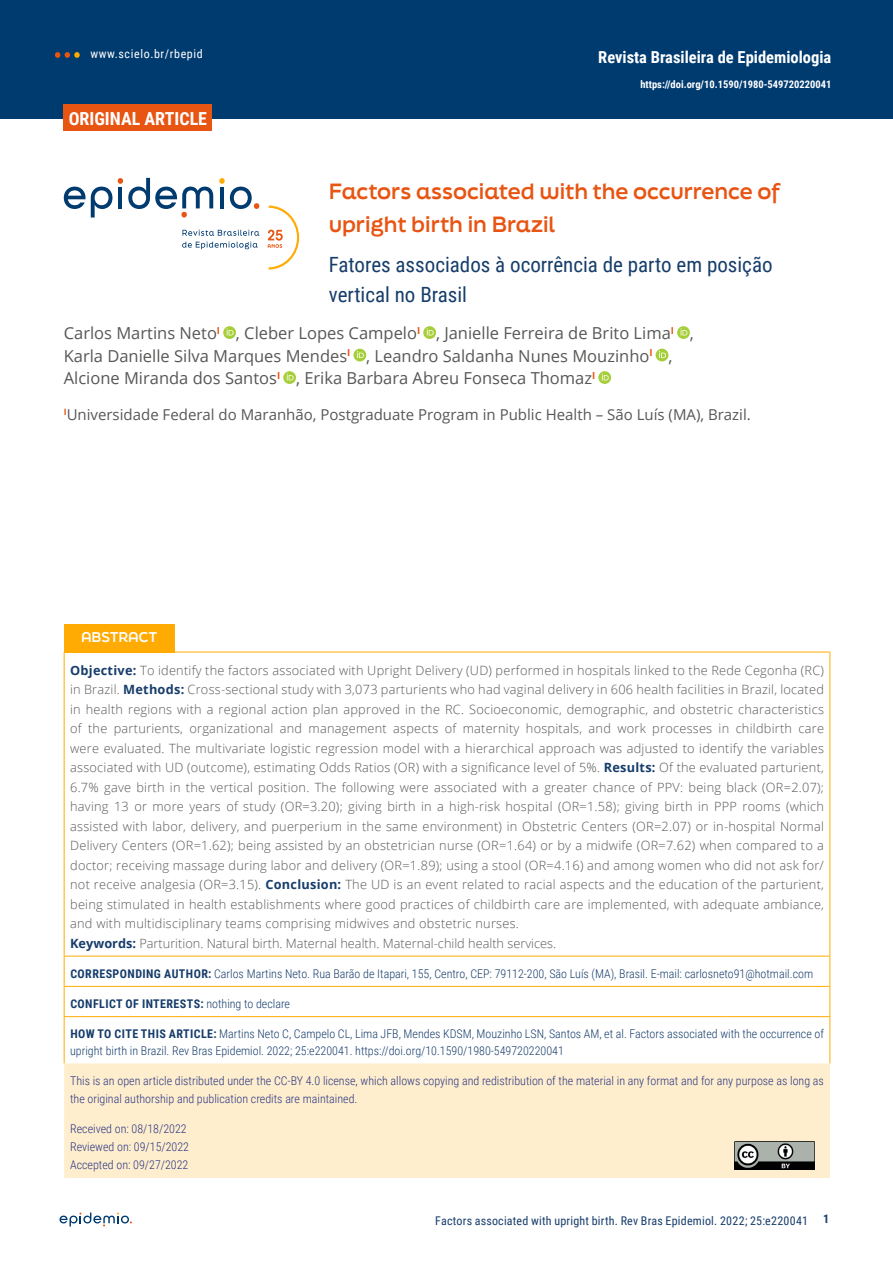
<style>
.page{position:relative;width:893px;height:1263px;background:#fff}
.page>*{position:absolute;margin:0;border:0;box-sizing:border-box;transform-origin:0 0}
.t1{font:21px/30px "Roboto Condensed";color:#173d6b}
.t2{font:700 21px/33px "Final Six";color:#e85412}
.t3{font:700 18px "Roboto Condensed";color:#fff}
.t4{font:16.5px/22.5px "Open Sans";color:#575756}
.t5{font:700 16.5px "Roboto Condensed";color:#fff}
.t6{font:15px "Open Sans";color:#575756}
.t7{font:700 13.5px "Final Six";color:#fff}
.t8{font:300 12.75px/19.5px "Open Sans";letter-spacing:.02em;color:#575756}
.t9{font:300 12px/16.5px "Roboto Condensed";color:#173d6b}
.t10{font:300 12px/18px "Roboto Condensed";color:#283583}
.t11{font:12px "Roboto Condensed";letter-spacing:.015em;color:#173d6b}
.t12{font:700 12px "Roboto Condensed";letter-spacing:.035em;color:#173d6b}
.t13{font:12px "Roboto Condensed";letter-spacing:.05em;color:#fff}
.t14{font:700 10.5px "Roboto Condensed";color:#fff}
.s1{font-weight:700;color:#173d6b}
.s2{font-weight:700}
.s3{font-weight:300}
</style>
<div class="page">
<svg style="left:60px;top:1212px;width:72px;height:14px"></svg>
<div style="left:0;top:0;width:893px;height:118px;background:#003b70"></div>
<svg style="left:55px;top:52px;width:25px;height:6px"></svg>
<svg style="left:223px;top:326px;width:13px;height:13px"></svg>
<svg style="left:227px;top:328px;width:7px;height:7px"></svg>
<svg style="left:423px;top:326px;width:13px;height:13px"></svg>
<svg style="left:427px;top:328px;width:7px;height:7px"></svg>
<svg style="left:677px;top:326px;width:13px;height:13px"></svg>
<svg style="left:680px;top:328px;width:7px;height:7px"></svg>
<div style="left:353px;top:349px;width:13px;height:12px;background:#a6ce39;border-radius:50%"></div>
<svg style="left:357px;top:351px;width:7px;height:7px"></svg>
<div style="left:656px;top:349px;width:12px;height:12px;background:#a6ce39;border-radius:50%"></div>
<svg style="left:659px;top:351px;width:7px;height:7px"></svg>
<svg style="left:283px;top:371px;width:13px;height:13px"></svg>
<svg style="left:287px;top:373px;width:7px;height:7px"></svg>
<svg style="left:598px;top:371px;width:13px;height:13px"></svg>
<svg style="left:602px;top:373px;width:7px;height:7px"></svg>
<svg style="left:64px;top:187px;width:48px;height:30px"></svg>
<svg style="left:118px;top:178px;width:95px;height:39px"></svg>
<svg style="left:219px;top:178px;width:40px;height:31px"></svg>
<svg style="left:182px;top:230px;width:77px;height:6px"></svg>
<svg style="left:182px;top:242px;width:76px;height:7px"></svg>
<svg style="left:268px;top:206px;width:31px;height:64px"></svg>
<div style="left:64px;top:105px;width:148px;height:26px;background:#e85412"></div>
<div style="left:64px;top:624px;width:110px;height:28px;background:#ffab03"></div>
<div style="left:64px;top:1063px;width:766px;height:115px;background:#ffeecd"></div>
<hr style="left:64px;top:652px;width:1px;height:304px;background:#ffab03">
<hr style="left:174px;top:652px;width:552px;height:1px;background:#ffab03">
<hr style="left:726px;top:652px;width:104px;height:1px;background:#ffab03">
<hr style="left:829px;top:652px;width:1px;height:304px;background:#ffab03">
<hr style="left:64px;top:956px;width:1px;height:30px;background:#ffab03">
<hr style="left:64px;top:986px;width:1px;height:30px;background:#ffab03">
<hr style="left:64px;top:956px;width:110px;height:1px;background:#ffab03">
<hr style="left:174px;top:956px;width:552px;height:1px;background:#ffab03">
<hr style="left:726px;top:956px;width:104px;height:1px;background:#ffab03">
<hr style="left:829px;top:956px;width:1px;height:30px;background:#ffab03">
<hr style="left:829px;top:986px;width:1px;height:30px;background:#ffab03">
<hr style="left:65px;top:986px;width:109px;height:1px;background:#ffab03">
<hr style="left:174px;top:986px;width:552px;height:1px;background:#ffab03">
<hr style="left:726px;top:986px;width:103px;height:1px;background:#ffab03">
<hr style="left:64px;top:1017px;width:1px;height:46px;background:#ffab03">
<hr style="left:64px;top:1016px;width:110px;height:1px;background:#ffab03">
<hr style="left:174px;top:1016px;width:552px;height:1px;background:#ffab03">
<hr style="left:726px;top:1016px;width:104px;height:1px;background:#ffab03">
<hr style="left:829px;top:1017px;width:1px;height:46px;background:#ffab03">
<img style="left:735px;top:1141px;width:79px;height:28px">
<p class="t13" style="left:90px;top:45px;width:114px">www.scielo.br/rbepid</p>
<h2 class="t3" style="left:69px;top:106px;width:140px">ORIGINAL ARTICLE</h2>
<p class="t5" style="left:598px;top:46px;width:235px">Revista Brasileira de Epidemiologia</p>
<p class="t14" style="left:640px;top:77px;width:192px">https://doi.org/10.1590/1980-549720220041</p>
<h1 class="t2" style="left:329px;top:174px;width:453px">Factors associated with the occurrence of upright birth in Brazil</h1>
<h1 class="t1" style="left:329px;top:249px;width:445px">Fatores associados à ocorrência de parto em posição vertical no Brasil</h1>
<p class="t4" style="left:64px;top:321px;width:632px">Carlos Martins Neto<sup>I</sup> , Cleber Lopes Campelo<sup>I</sup> , Janielle Ferreira de Brito Lima<sup>I</sup> ,<br>Karla Danielle Silva Marques Mendes<sup>I</sup> , Leandro Saldanha Nunes Mouzinho<sup>I</sup> ,<br>Alcione Miranda dos Santos<sup>I</sup> , Erika Barbara Abreu Fonseca Thomaz<sup>I</sup></p>
<p class="t6" style="left:64px;top:404px;width:689px"><sup>I</sup>Universidade Federal do Maranhão, Postgraduate Program in Public Health – São Luís (MA), Brazil.</p>
<p class="t7" style="left:81px;top:627px;width:78px">ABSTRACT</p>
<p class="t8" style="left:70px;top:660px;width:755px"><span class="s1">Objective:</span> To identify the factors associated with Upright Delivery (UD) performed in hospitals linked to the Rede Cegonha (RC) in Brazil. <span class="s1">Methods:</span> Cross-sectional study with 3,073 parturients who had vaginal delivery in 606 health facilities in Brazil, located in health regions with a regional action plan approved in the RC. Socioeconomic, demographic, and obstetric characteristics of the parturients, organizational and management aspects of maternity hospitals, and work processes in childbirth care were evaluated. The multivariate logistic regression model with a hierarchical approach was adjusted to identify the variables associated with UD (outcome), estimating Odds Ratios (OR) with a significance level of 5%. <span class="s1">Results:</span> Of the evaluated parturient, 6.7% gave birth in the vertical position. The following were associated with a greater chance of PPV: being black (OR=2.07); having 13 or more years of study (OR=3.20); giving birth in a high-risk hospital (OR=1.58); giving birth in PPP rooms (which assisted with labor, delivery, and puerperium in the same environment) in Obstetric Centers (OR=2.07) or in-hospital Normal Delivery Centers (OR=1.62); being assisted by an obstetrician nurse (OR=1.64) or by a midwife (OR=7.62) when compared to a doctor; receiving massage during labor and delivery (OR=1.89); using a stool (OR=4.16) and among women who did not ask for/ not receive analgesia (OR=3.15). <span class="s1">Conclusion:</span> The UD is an event related to racial aspects and the education of the parturient, being stimulated in health establishments where good practices of childbirth care are implemented, with adequate ambiance, and with multidisciplinary teams comprising midwives and obstetric nurses.<br><span class="s1">Keywords:</span> Parturition. Natural birth. Maternal health. Maternal-child health services.</p>
<p class="t9" style="left:70px;top:965px;width:744px"><span class="s2">CORRESPONDING AUTHOR:</span> Carlos Martins Neto. Rua Barão de Itapari, 155, Centro, CEP: 79112-200, São Luís (MA), Brasil. E-mail: carlosneto91@hotmail.com</p>
<p class="t12" style="left:70px;top:995px;width:221px">CONFLICT OF INTERESTS: <span class="s3">nothing to declare</span></p>
<p class="t9" style="left:70px;top:1025px;width:755px"><span class="s2">HOW TO CITE THIS ARTICLE:</span> Martins Neto C, Campelo CL, Lima JFB, Mendes KDSM, Mouzinho LSN, Santos AM, et al. Factors associated with the occurrence of upright birth in Brazil. Rev Bras Epidemiol. 2022; 25:e220041. https://doi.org/10.1590/1980-549720220041</p>
<p class="t10" style="left:70px;top:1071px;width:755px">This is an open article distributed under the CC-BY 4.0 license, which allows copying and redistribution of the material in any format and for any purpose as long as the original authorship and publication credits are maintained.</p>
<p class="t10" style="left:70px;top:1120px;width:120px">Received on: 08/18/2022<br>Reviewed on: 09/15/2022<br>Accepted on: 09/27/2022</p>
<p class="t11" style="left:435px;top:1212px;width:374px">Factors associated with upright birth. Rev Bras Epidemiol. 2022; 25:e220041</p>
<p class="t12" style="left:823px;top:1211px;width:8px">1</p>
</div>
